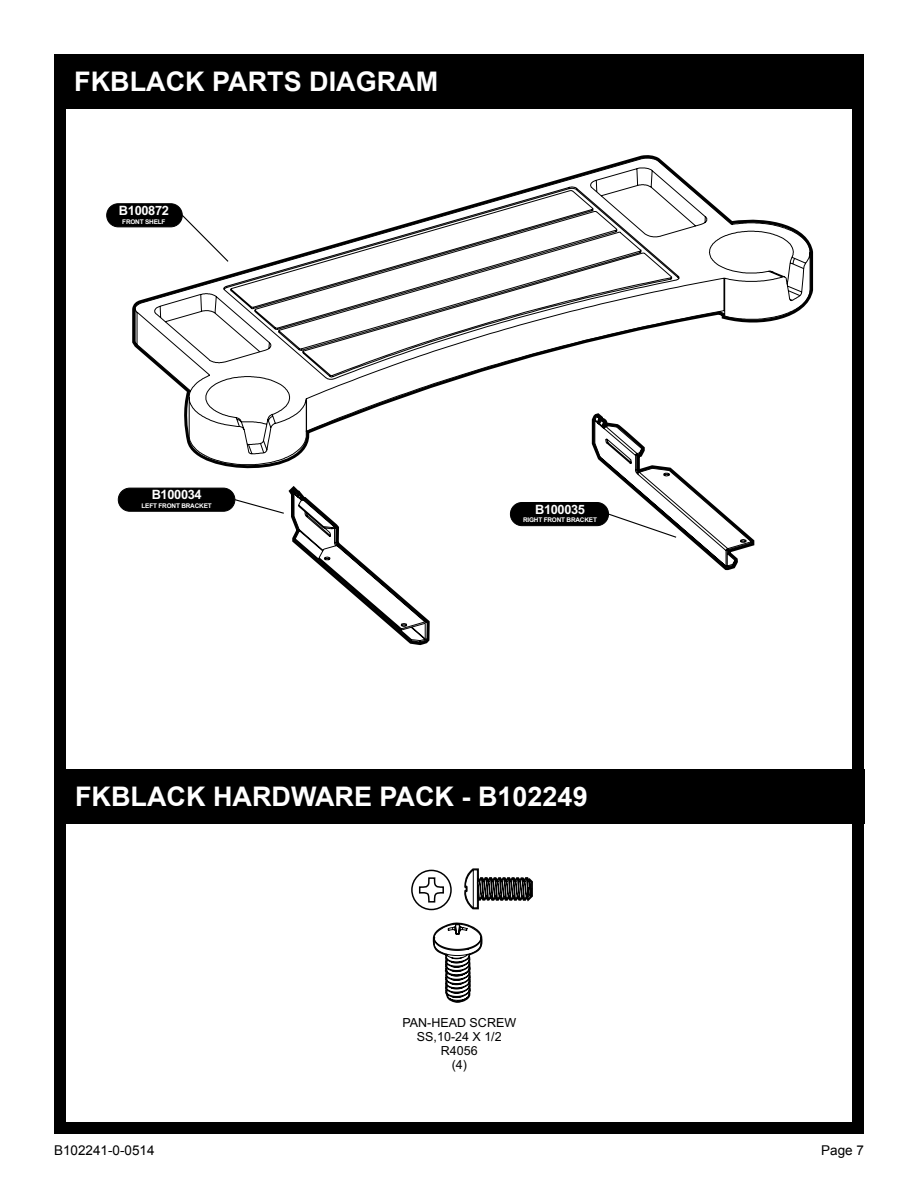
<style>
.page{position:relative;width:918px;height:1188px;background:#fff}
.page>*{position:absolute;margin:0;border:0;box-sizing:border-box;transform-origin:0 0}
.t1{font:700 27px "Arial";color:#fff}
.t2{font:13.5px "Arial";color:#000}
.t3{font:700 12.9px "Arial";letter-spacing:-.03em;color:#fff}
.t4{font:12.45px/14px "Arial";color:#000;text-align:center}
.t5{font:700 6.45px "Arial";letter-spacing:-.03em;color:#fff}
</style>
<div class="page">
<div style="left:107px;top:204px;width:75px;height:23px;background:#000;border-radius:12px"></div>
<div style="left:107px;top:204px;width:75px;height:23px;border:1px solid #000;border-radius:12px"></div>
<div style="left:118px;top:488px;width:117px;height:23px;background:#000;border-radius:12px"></div>
<div style="left:118px;top:488px;width:117px;height:23px;border:1px solid #000;border-radius:12px"></div>
<div style="left:510px;top:503px;width:99px;height:23px;background:#000;border-radius:12px"></div>
<div style="left:510px;top:502px;width:99px;height:24px;border:1px solid #000;border-radius:12px"></div>
<svg style="left:589px;top:481px;width:166px;height:90px"></svg>
<svg style="left:135px;top:158px;width:676px;height:307px"></svg>
<svg style="left:234px;top:486px;width:196px;height:160px"></svg>
<div style="left:411px;top:870px;width:41px;height:40px;border:2px solid #000;border-radius:50%"></div>
<svg style="left:418px;top:876px;width:27px;height:27px"></svg>
<svg style="left:434px;top:922px;width:48px;height:81px"></svg>
<svg style="left:464px;top:868px;width:69px;height:42px"></svg>
<div style="left:54px;top:54px;width:810px;height:54px;background:#000"></div>
<div style="left:54px;top:54px;width:810px;height:1080px;border:12px solid #000"></div>
<div style="left:55px;top:769px;width:810px;height:54px;background:#000"></div>
<p class="t1" style="left:74px;top:64px;width:365px">FKBLACK PARTS DIAGRAM</p>
<p class="t3" style="left:119px;top:206px;width:52px">B100872</p>
<p class="t5" style="left:122px;top:219px;width:45px">FRONT SHELF</p>
<p class="t3" style="left:152px;top:490px;width:52px">B100034</p>
<p class="t5" style="left:142px;top:503px;width:72px">LEFT FRONT BRACKET</p>
<p class="t3" style="left:535px;top:504px;width:52px">B100035</p>
<p class="t5" style="left:523px;top:518px;width:75px">RIGHT FRONT BRACKET</p>
<p class="t1" style="left:75px;top:778px;width:514px">FKBLACK HARDWARE PACK - B102249</p>
<p class="t4" style="left:403px;top:1017px;width:115px">PAN-HEAD SCREW<br>SS,10-24 X 1/2<br>R4056<br>(4)</p>
<p class="t2" style="left:54px;top:1142px;width:102px">B102241-0-0514</p>
<p class="t2" style="left:821px;top:1142px;width:44px">Page 7</p>
</div>
